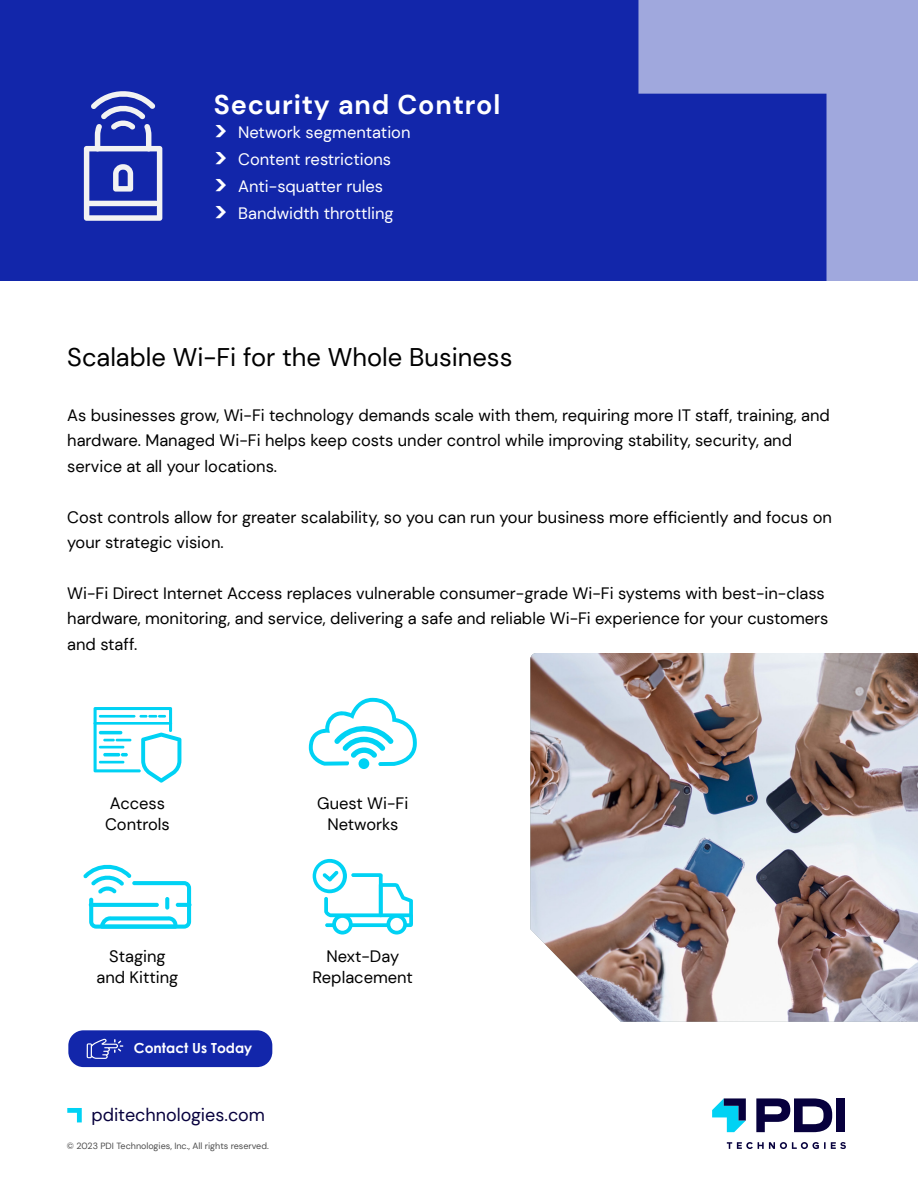
<style>
.page{position:relative;width:918px;height:1188px;background:#fff}
.page>*{position:absolute;margin:0;border:0;box-sizing:border-box;transform-origin:0 0}
.t1{font:700 27px "DM Sans";letter-spacing:.03em;color:#fff}
.t2{font:25.5px "DM Sans";color:#000}
.t3{font:18px "DM Sans";color:#07003d}
.t4{font:16.5px/25.5px "DM Sans";color:#000}
.t5{font:16.5px/27px "DM Sans";color:#fff}
.t6{font:700 13.95px "Century Gothic";color:#fff}
.t7{font:9px "DM Sans";color:#4d4d4d}
.s1{font-weight:700;font-size:27px}
</style>
<div class="page">
<div style="left:0;top:0;width:918px;height:281px;background:#1226aa"></div>
<svg style="left:638px;top:0;width:280px;height:281px;fill:#a0a8dd"></svg>
<div style="left:68px;top:1030px;width:204px;height:37px;background:#1226aa;border-radius:15px"></div>
<svg style="left:87px;top:1039px;width:36px;height:20px"></svg>
<svg style="left:756px;top:1098px;width:76px;height:34px"></svg>
<div style="left:837px;top:1098px;width:8px;height:34px;background:#07003d"></div>
<svg style="left:712px;top:1098px;width:34px;height:34px"></svg>
<svg style="left:727px;top:1142px;width:119px;height:7px"></svg>
<svg style="left:67px;top:1108px;width:15px;height:14px"></svg>
<svg style="left:313px;top:859px;width:100px;height:76px"></svg>
<svg style="left:83px;top:864px;width:109px;height:65px"></svg>
<svg style="left:93px;top:707px;width:88px;height:76px"></svg>
<svg style="left:309px;top:698px;width:108px;height:71px"></svg>
<svg style="left:84px;top:91px;width:78px;height:130px"></svg>
<img style="left:530px;top:653px;width:388px;height:369px">
<h1 class="t1" style="left:214px;top:88px;width:288px">Security and Control</h1>
<p class="t5" style="left:214px;top:118px;width:198px"><span class="s1">&gt;</span> Network segmentation <span class="s1">&gt;</span> Content restrictions<br><span class="s1">&gt;</span> Anti-squatter rules<br><span class="s1">&gt;</span> Bandwidth throttling</p>
<h2 class="t2" style="left:67px;top:341px;width:447px">Scalable Wi-Fi for the Whole Business</h2>
<p class="t4" style="left:67px;top:402px;width:764px">As businesses grow, Wi-Fi technology demands scale with them, requiring more IT staff, training, and hardware. Managed Wi-Fi helps keep costs under control while improving stability, security, and service at all your locations.</p>
<p class="t4" style="left:67px;top:504px;width:766px">Cost controls allow for greater scalability, so you can run your business more efficiently and focus on your strategic vision.</p>
<p class="t4" style="left:67px;top:580px;width:763px">Wi-Fi Direct Internet Access replaces vulnerable consumer-grade Wi-Fi systems with best-in-class hardware, monitoring, and service, delivering a safe and reliable Wi-Fi experience for your customers and staff.</p>
<p class="t4" style="left:105px;top:793px;width:66px;line-height:21px">Access<br>Controls</p>
<p class="t4" style="left:317px;top:793px;width:93px;line-height:21px;text-align:center">Guest Wi-Fi<br>Networks</p>
<p class="t4" style="left:97px;top:945px;width:83px;line-height:21px;text-align:center">Staging and Kitting</p>
<p class="t4" style="left:313px;top:945px;width:102px;line-height:21px;text-align:center">Next-Day<br>Replacement</p>
<p class="t6" style="left:134px;top:1038px;width:120px">Contact Us Today</p>
<p class="t3" style="left:91px;top:1104px;width:175px">pditechnologies.com</p>
<p class="t7" style="left:67px;top:1140px;width:203px">© 2023 PDI Technologies, Inc., All rights reserved.</p>
</div>
